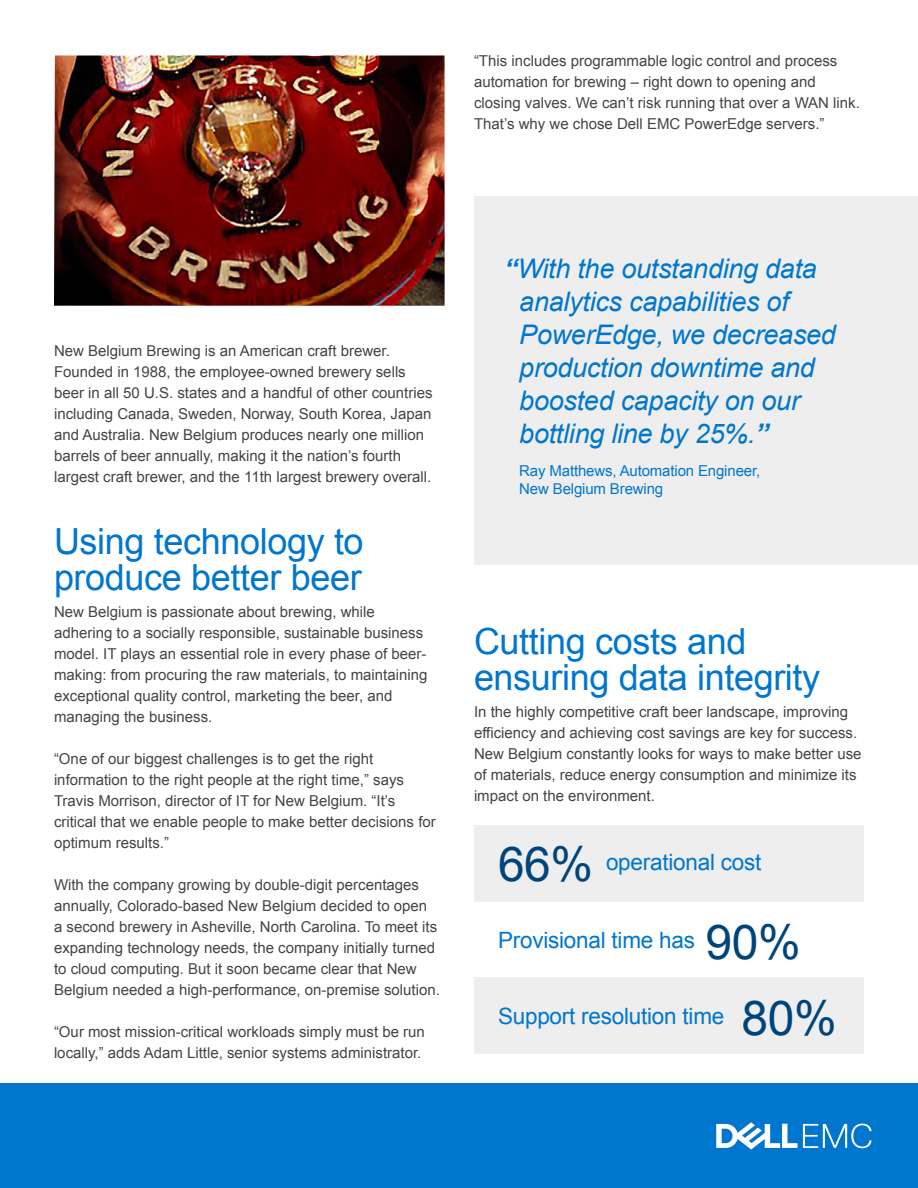
<style>
.page{position:relative;width:918px;height:1188px;background:#fff}
.page>*{position:absolute;margin:0;border:0;box-sizing:border-box;transform-origin:0 0}
.t1{font:36px/36px "Arial";letter-spacing:-.01em;color:#0076ce}
.t2{font:italic 27px/33px "Arial";letter-spacing:-.01em;color:#0076ce}
.t3{font:22.5px "Arial";letter-spacing:-.01em;color:#0076ce}
.t4{font:15px/21px "Arial";color:#444}
.t5{font:15px/18px "Arial";letter-spacing:-.01em;color:#0076ce}
.s1{font-weight:700}
.s2{font-size:48px;color:#00447c}
</style>
<div class="page">
<div style="left:0;top:1083px;width:918px;height:105px;background:#0076ce"></div>
<div style="left:474px;top:196px;width:444px;height:370px;background:#eee"></div>
<svg style="left:716px;top:1122px;width:155px;height:28px"></svg>
<img style="left:54px;top:56px;width:391px;height:250px">
<div style="left:474px;top:825px;width:390px;height:77px;background:#eee"></div>
<div style="left:474px;top:977px;width:390px;height:77px;background:#eee"></div>
<p class="t4" style="left:474px;top:51px;width:387px">“This includes programmable logic control and process automation for brewing – right down to opening and closing valves. We can’t risk running that over a WAN link.<br>That’s why we chose Dell EMC PowerEdge servers.”</p>
<p class="t4" style="left:54px;top:340px;width:380px">New Belgium Brewing is an American craft brewer.<br>Founded in 1988, the employee-owned brewery sells beer in all 50 U.S. states and a handful of other countries including Canada, Sweden, Norway, South Korea, Japan and Australia. New Belgium produces nearly one million barrels of beer annually, making it the nation’s fourth largest craft brewer, and the 11th largest brewery overall.</p>
<h1 class="t1" style="left:54px;top:524px;width:311px">Using technology to produce better beer</h1>
<p class="t4" style="left:54px;top:601px;width:375px">New Belgium is passionate about brewing, while adhering to a socially responsible, sustainable business model. IT plays an essential role in every phase of beer&shy;making: from procuring the raw materials, to maintaining exceptional quality control, marketing the beer, and managing the business.</p>
<p class="t4" style="left:54px;top:748px;width:383px">“One of our biggest challenges is to get the right information to the right people at the right time,” says Travis Morrison, director of IT for New Belgium. “It’s critical that we enable people to make better decisions for optimum results.”</p>
<p class="t4" style="left:54px;top:874px;width:387px">With the company growing by double-digit percentages annually, Colorado-based New Belgium decided to open<br>a second brewery in Asheville, North Carolina. To meet its expanding technology needs, the company initially turned to cloud computing. But it soon became clear that New Belgium needed a high-performance, on-premise solution.</p>
<p class="t4" style="left:54px;top:1021px;width:372px">“Our most mission-critical workloads simply must be run locally,” adds Adam Little, senior systems administrator.</p>
<h2 class="t2" style="left:519px;top:253px;width:318px;text-indent:-15px"><span class="s1">“</span>With the outstanding data analytics capabilities of<br>PowerEdge, we decreased production downtime and boosted capacity on our bottling line by 25%.<span class="s1">”</span></h2>
<p class="t5" style="left:519px;top:462px;width:242px">Ray Matthews, Automation Engineer,<br>New Belgium Brewing</p>
<h1 class="t1" style="left:474px;top:624px;width:348px">Cutting costs and ensuring data integrity</h1>
<p class="t4" style="left:474px;top:701px;width:389px">In the highly competitive craft beer landscape, improving efficiency and achieving cost savings are key for success.<br>New Belgium constantly looks for ways to make better use of materials, reduce energy consumption and minimize its impact on the environment.</p>
<h3 class="t3" style="left:498px;top:847px;width:265px"><span class="s2">66%</span> operational cost</h3>
<h3 class="t3" style="left:498px;top:925px;width:304px">Provisional time has <span class="s2">90%</span></h3>
<h3 class="t3" style="left:498px;top:1001px;width:340px">Support resolution time <span class="s2">80%</span></h3>
</div>
